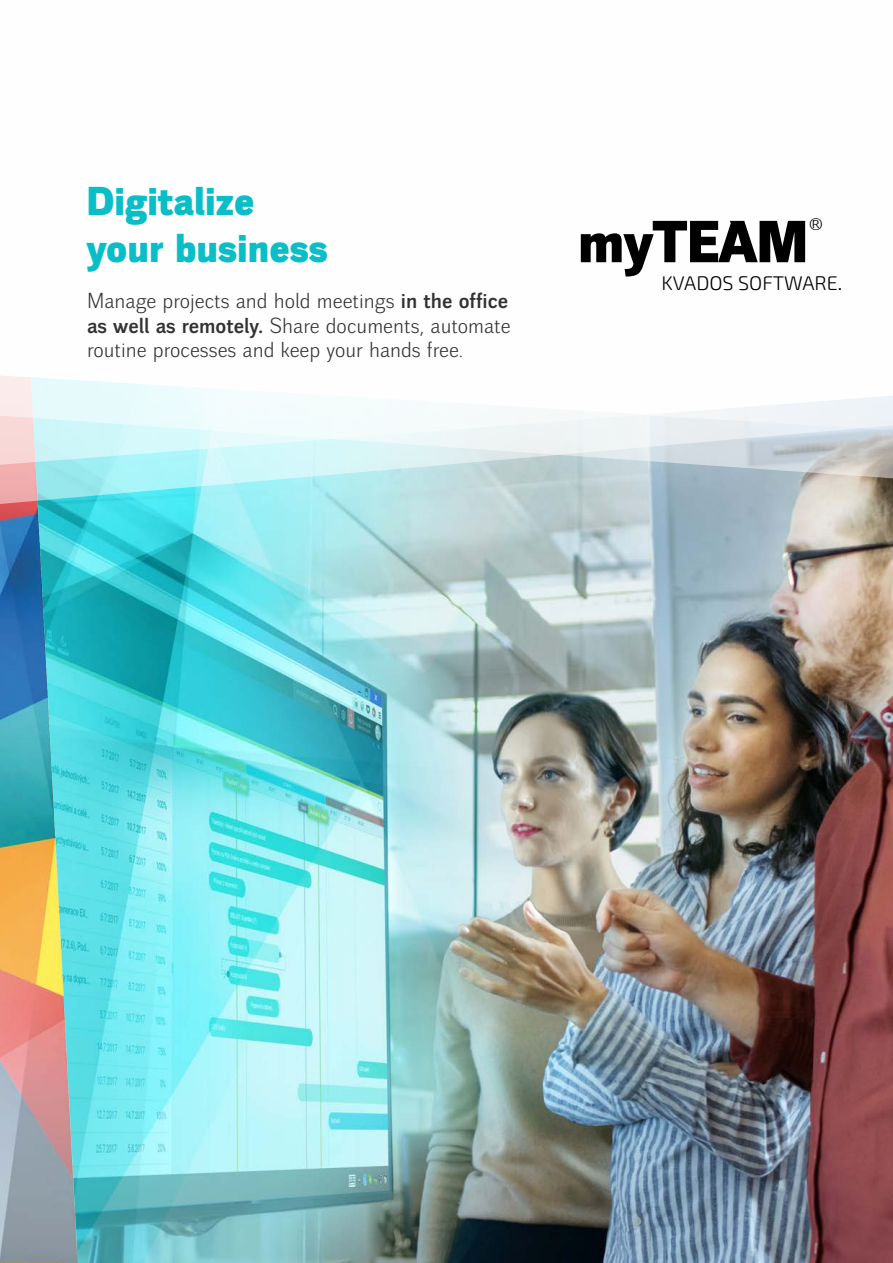
<style>
.page{position:relative;width:893px;height:1263px;background:#fff}
.page>*{position:absolute;margin:0;border:0;box-sizing:border-box;transform-origin:0 0}
.t1{font:57.3px "Walbaum Grotesk 36 Pro";color:#000}
.t2{font:39px/47.1px "Walbaum Grotesk 36 Pro";color:#0abec8}
.t3{font:25.5px "Walbaum Grotesk 32 Pro";color:#000}
.t4{font:21px/24.8px "Walbaum Grotesk 32 Pro";color:#323234}
.t5{font:300 19.8px "Exo Soft";color:#000}
.s1{font-weight:700}
</style>
<div class="page">
<img style="left:77px;top:504px;width:816px;height:759px">
<img style="left:0;top:504px;width:77px;height:759px">
<svg style="left:0;top:479px;width:893px;height:25px;background:#aad3d7"></svg>
<svg style="left:0;top:465px;width:893px;height:14px;background:#bbd9dc"></svg>
<svg style="left:0;top:414px;width:893px;height:51px"></svg>
<svg style="left:0;top:375px;width:893px;height:39px"></svg>
<h2 class="t2" style="left:87px;top:182px;width:243px">Digitalize your business</h2>
<p class="t4" style="left:87px;top:291px;width:425px">Manage projects and hold meetings <span class="s1">in the office as well as remotely.</span> Share documents, automate routine processes and keep your hands free.</p>
<p class="t3" style="left:809px;top:218px;width:16px">®</p>
<h1 class="t1" style="left:578px;top:221px;width:232px">myTEAM</h1>
<p class="t5" style="left:661px;top:276px;width:182px">KVADOS SOFTWARE.</p>
</div>
